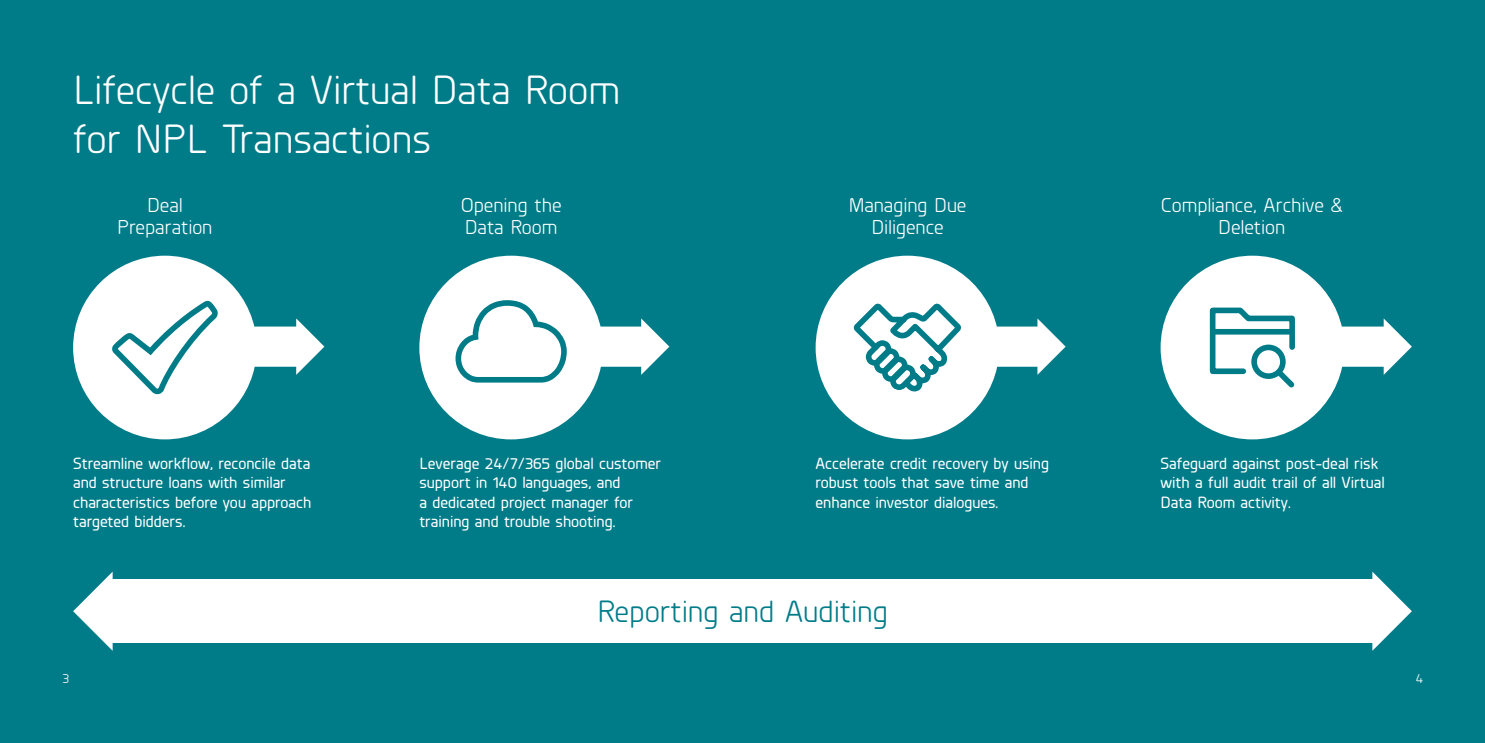
<style>
.page{position:relative;width:1485px;height:743px;background:#fff}
.page>*{position:absolute;margin:0;border:0;box-sizing:border-box;transform-origin:0 0}
.t1{font:40.75px/48.9px "Planer";color:#fff}
.t2{font:30.75px "Planer";color:#007c89}
.t3{font:20px/22.5px "Planer";color:#fff;text-align:center}
.t4{font:500 16.25px/19.5px "Planer";color:#fff}
.t5{font:13.38px "Planer";color:#fff}
</style>
<div class="page">
<div style="left:0;top:0;width:1485px;height:742px;background:#007c89"></div>
<div style="left:111px;top:579px;width:1266px;height:63px;background:#fff"></div>
<svg style="left:1372px;top:571px;width:40px;height:79px"></svg>
<svg style="left:73px;top:571px;width:40px;height:79px"></svg>
<svg style="left:253px;top:318px;width:71px;height:57px"></svg>
<div style="left:73px;top:256px;width:184px;height:183px;background:#fff;border-radius:50%"></div>
<svg style="left:112px;top:301px;width:106px;height:93px"></svg>
<div style="left:419px;top:256px;width:184px;height:183px;background:#fff;border-radius:50%"></div>
<svg style="left:598px;top:318px;width:71px;height:57px"></svg>
<svg style="left:456px;top:300px;width:111px;height:82px"></svg>
<svg style="left:994px;top:318px;width:72px;height:57px"></svg>
<div style="left:816px;top:256px;width:183px;height:183px;background:#fff;border-radius:50%"></div>
<svg style="left:853px;top:303px;width:108px;height:89px"></svg>
<div style="left:1161px;top:256px;width:183px;height:183px;background:#fff;border-radius:50%"></div>
<svg style="left:1209px;top:307px;width:86px;height:81px"></svg>
<svg style="left:1339px;top:318px;width:73px;height:57px"></svg>
<h1 class="t1" style="left:73px;top:63px;width:548px">Lifecycle of a Virtual Data Room for NPL Transactions</h1>
<p class="t3" style="left:117px;top:193px;width:97px">Deal<br>Preparation</p>
<p class="t3" style="left:461px;top:193px;width:102px;text-align:left">Opening the<br>Data Room</p>
<p class="t3" style="left:849px;top:193px;width:119px">Managing Due<br>Diligence</p>
<p class="t3" style="left:1161px;top:193px;width:184px">Compliance, Archive &amp;<br>Deletion</p>
<p class="t4" style="left:73px;top:452px;width:240px">Streamline workflow, reconcile data and structure loans with similar characteristics before you approach targeted bidders.</p>
<p class="t4" style="left:419px;top:452px;width:243px">Leverage 24/7/365 global customer support in 140 languages, and<br>a dedicated project manager for training and trouble shooting.</p>
<p class="t4" style="left:816px;top:452px;width:235px">Accelerate credit recovery by using robust tools that save time and enhance investor dialogues.</p>
<p class="t4" style="left:1161px;top:452px;width:226px">Safeguard against post-deal risk with a full audit trail of all Virtual<br>Data Room activity.</p>
<h2 class="t2" style="left:597px;top:590px;width:292px">Reporting and Auditing</h2>
<p class="t5" style="left:63px;top:669px;width:8px">3</p>
<p class="t5" style="left:1416px;top:669px;width:9px">4</p>
</div>
